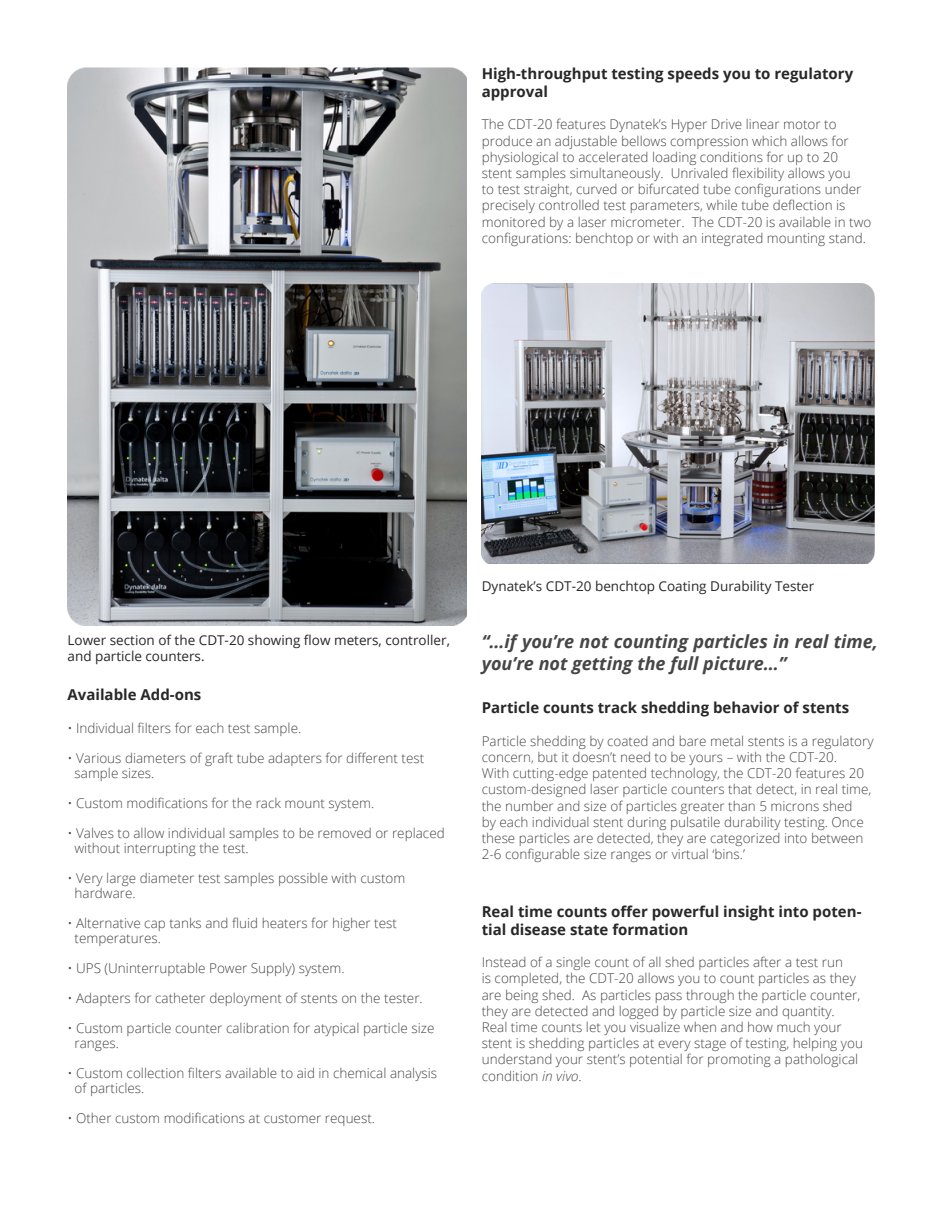
<style>
.page{position:relative;width:932px;height:1215px;background:#fff}
.page>*{position:absolute;margin:0;border:0;box-sizing:border-box;transform-origin:0 0}
.Open_Sans_Quote{font:italic 700 18px/21.6px "Open Sans";color:#464646}
.Open_Sans_Paragraph{font:700 15px/18px "Open Sans";color:#282828}
.Open_Sans_Paragragh{font:300 13.5px/16.2px "Open Sans";color:#464646}
.Open_Sans_Paragragh-2{font:13.5px/16.2px "Open Sans";color:#282828}
.s1{font-style:italic}
</style>
<div class="page">
<img style="left:68px;top:68px;width:398px;height:557px">
<img style="left:482px;top:284px;width:392px;height:280px">
<p class="Open_Sans_Paragraph" style="left:482px;top:64px;width:373px">High-throughput testing speeds you to regulatory approval</p>
<p class="Open_Sans_Paragragh" style="left:482px;top:116px;width:391px">The CDT-20 features Dynatek’s Hyper Drive linear motor to produce an adjustable bellows compression which allows for physiological to accelerated loading conditions for up to 20 stent samples simultaneously. Unrivaled flexibility allows you<br>to test straight, curved or bifurcated tube configurations under precisely controlled test parameters, while tube deflection is monitored by a laser micrometer. The CDT-20 is available in two configurations: benchtop or with an integrated mounting stand.</p>
<p class="Open_Sans_Paragragh-2" style="left:68px;top:631px;width:384px">Lower section of the CDT-20 showing flow meters, controller, and particle counters.</p>
<p class="Open_Sans_Paragraph" style="left:68px;top:685px;width:135px">Available Add-ons</p>
<p class="Open_Sans_Paragragh" style="left:68px;top:720px;width:235px">• Individual filters for each test sample.</p>
<p class="Open_Sans_Paragragh" style="left:75px;top:750px;width:351px;line-height:15px;text-indent:-7px">• Various diameters of graft tube adapters for different test sample sizes.</p>
<p class="Open_Sans_Paragragh" style="left:68px;top:795px;width:308px">• Custom modifications for the rack mount system.</p>
<p class="Open_Sans_Paragragh" style="left:75px;top:825px;width:372px;line-height:15px;text-indent:-7px">• Valves to allow individual samples to be removed or replaced without interrupting the test.</p>
<p class="Open_Sans_Paragragh" style="left:75px;top:870px;width:332px;line-height:15px;text-indent:-7px">• Very large diameter test samples possible with custom hardware.</p>
<p class="Open_Sans_Paragragh" style="left:75px;top:915px;width:324px;line-height:15px;text-indent:-7px">• Alternative cap tanks and fluid heaters for higher test temperatures.</p>
<p class="Open_Sans_Paragragh" style="left:68px;top:960px;width:278px">• UPS (Uninterruptable Power Supply) system.</p>
<p class="Open_Sans_Paragragh" style="left:68px;top:990px;width:357px">• Adapters for catheter deployment of stents on the tester.</p>
<p class="Open_Sans_Paragragh" style="left:75px;top:1020px;width:361px;line-height:15px;text-indent:-7px">• Custom particle counter calibration for atypical particle size ranges.</p>
<p class="Open_Sans_Paragragh" style="left:75px;top:1065px;width:364px;line-height:15px;text-indent:-7px">• Custom collection filters available to aid in chemical analysis of particles.</p>
<p class="Open_Sans_Paragragh" style="left:68px;top:1110px;width:309px">• Other custom modifications at customer request.</p>
<p class="Open_Sans_Paragragh-2" style="left:482px;top:577px;width:334px">Dynatek’s CDT-20 benchtop Coating Durability Tester</p>
<p class="Open_Sans_Quote" style="left:482px;top:630px;width:398px">“…if you’re not counting particles in real time, you’re not getting the full picture…”</p>
<p class="Open_Sans_Paragraph" style="left:482px;top:699px;width:369px">Particle counts track shedding behavior of stents</p>
<p class="Open_Sans_Paragragh" style="left:482px;top:733px;width:393px">Particle shedding by coated and bare metal stents is a regulatory concern, but it doesn’t need to be yours – with the CDT-20.<br>With cutting-edge patented technology, the CDT-20 features 20 custom-designed laser particle counters that detect, in real time, the number and size of particles greater than 5 microns shed<br>by each individual stent during pulsatile durability testing. Once these particles are detected, they are categorized into between 2-6 configurable size ranges or virtual ‘bins.’</p>
<p class="Open_Sans_Paragraph" style="left:482px;top:902px;width:381px">Real time counts offer powerful insight into poten&shy;tial disease state formation</p>
<p class="Open_Sans_Paragragh" style="left:482px;top:954px;width:383px">Instead of a single count of all shed particles after a test run<br>is completed, the CDT-20 allows you to count particles as they are being shed. As particles pass through the particle counter, they are detected and logged by particle size and quantity.<br>Real time counts let you visualize when and how much your stent is shedding particles at every stage of testing, helping you understand your stent’s potential for promoting a pathological condition <span class="s1">in vivo</span>.</p>
</div>
